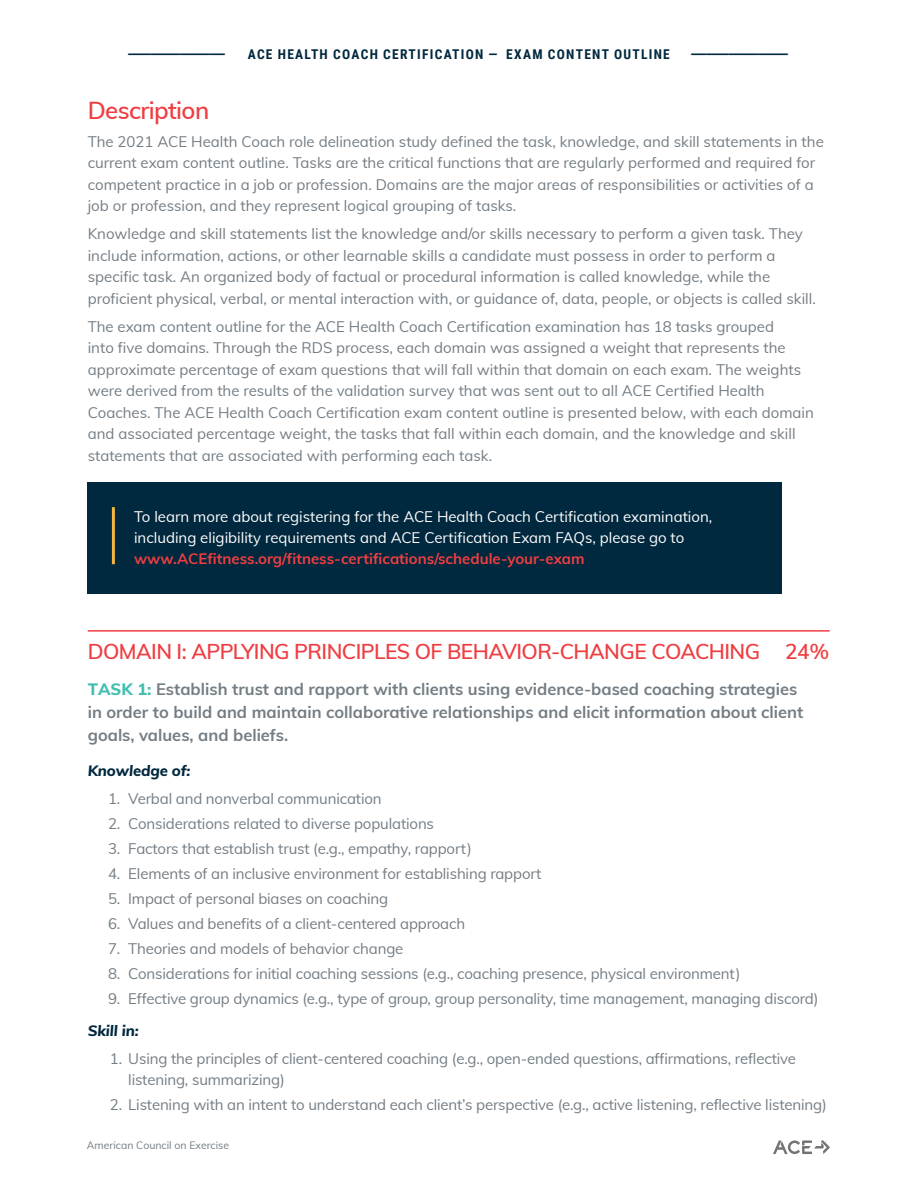
<style>
.page{position:relative;width:918px;height:1188px;background:#fff}
.page>*{position:absolute;margin:0;border:0;box-sizing:border-box;transform-origin:0 0}
.t1{font:600 24px "Muli";letter-spacing:-.025em;color:#ef3e42}
.t2{font:600 21px "Muli";letter-spacing:-.025em;color:#ef3e42}
.t3{font:700 16.5px/23px "Muli";color:#737d84}
.t4{font:15px/21.5px "Muli";color:#737d84}
.t5{font:15px/21px "Muli";color:#fff}
.t6{font:700 15px "Muli";color:#ef3e42}
.t7{font:italic 800 15px "Muli";letter-spacing:-.01em;color:#00283e}
.t8{font:700 13.5px "Roboto Condensed";letter-spacing:.095em;color:#00283e}
.t9{font:10.5px "Muli";color:#737d84}
.s1{font-weight:800;color:#42beb1}
</style>
<div class="page">
<svg style="left:773px;top:1140px;width:57px;height:14px"></svg>
<hr style="left:88px;top:630px;width:742px;height:2px;background:#ef3e42">
<div style="left:88px;top:483px;width:694px;height:111px;background:#00283e"></div>
<hr style="left:112px;top:507px;width:3px;height:57px;background:#f2b643">
<p class="t8" style="left:127px;top:45px;width:100px">—————————————</p>
<p class="t8" style="left:248px;top:45px;width:424px">ACE HEALTH COACH CERTIFICATION — EXAM CONTENT OUTLINE</p>
<p class="t8" style="left:691px;top:45px;width:100px">—————————————</p>
<h1 class="t1" style="left:88px;top:92px;width:123px">Description</h1>
<p class="t4" style="left:88px;top:130px;width:738px">The 2021 ACE Health Coach role delineation study defined the task, knowledge, and skill statements in the current exam content outline. Tasks are the critical functions that are regularly performed and required for competent practice in a job or profession. Domains are the major areas of responsibilities or activities of a job or profession, and they represent logical grouping of tasks.</p>
<p class="t4" style="left:88px;top:223px;width:730px">Knowledge and skill statements list the knowledge and/or skills necessary to perform a given task. They include information, actions, or other learnable skills a candidate must possess in order to perform a specific task. An organized body of factual or procedural information is called knowledge, while the proficient physical, verbal, or mental interaction with, or guidance of, data, people, or objects is called skill.</p>
<p class="t4" style="left:88px;top:315px;width:728px">The exam content outline for the ACE Health Coach Certification examination has 18 tasks grouped<br>into five domains. Through the RDS process, each domain was assigned a weight that represents the approximate percentage of exam questions that will fall within that domain on each exam. The weights were derived from the results of the validation survey that was sent out to all ACE Certified Health Coaches. The ACE Health Coach Certification exam content outline is presented below, with each domain and associated percentage weight, the tasks that fall within each domain, and the knowledge and skill statements that are associated with performing each task.</p>
<p class="t5" style="left:134px;top:506px;width:580px">To learn more about registering for the ACE Health Coach Certification examination, including eligibility requirements and ACE Certification Exam FAQs, please go to</p>
<p class="t6" style="left:134px;top:548px;width:452px">www.ACEfitness.org/fitness-certifications/schedule-your-exam</p>
<h2 class="t2" style="left:88px;top:636px;width:743px">DOMAIN I: APPLYING PRINCIPLES OF BEHAVIOR-CHANGE COACHING 24%</h2>
<p class="t3" style="left:88px;top:677px;width:717px"><span class="s1">TASK 1:</span> Establish trust and rapport with clients using evidence-based coaching strategies in order to build and maintain collaborative relationships and elicit information about client goals, values, and beliefs.</p>
<p class="t7" style="left:88px;top:760px;width:104px">Knowledge of:</p>
<p class="t4" style="left:108px;top:787px;width:275px">1. Verbal and nonverbal communication</p>
<p class="t4" style="left:108px;top:812px;width:328px">2. Considerations related to diverse populations</p>
<p class="t4" style="left:108px;top:837px;width:365px">3. Factors that establish trust (e.g., empathy, rapport)</p>
<p class="t4" style="left:108px;top:862px;width:435px">4. Elements of an inclusive environment for establishing rapport</p>
<p class="t4" style="left:108px;top:887px;width:282px">5. Impact of personal biases on coaching</p>
<p class="t4" style="left:108px;top:912px;width:359px">6. Values and benefits of a client-centered approach</p>
<p class="t4" style="left:108px;top:937px;width:297px">7. Theories and models of behavior change</p>
<p class="t4" style="left:108px;top:962px;width:634px">8. Considerations for initial coaching sessions (e.g., coaching presence, physical environment)</p>
<p class="t4" style="left:108px;top:987px;width:712px">9. Effective group dynamics (e.g., type of group, group personality, time management, managing discord)</p>
<p class="t7" style="left:88px;top:1019px;width:53px">Skill in:</p>
<p class="t4" style="left:128px;top:1047px;width:669px;text-indent:-18px">1. Using the principles of client-centered coaching (e.g., open-ended questions, affirmations, reflective listening, summarizing)</p>
<p class="t4" style="left:110px;top:1093px;width:718px">2. Listening with an intent to understand each client’s perspective (e.g., active listening, reflective listening)</p>
<p class="t9" style="left:87px;top:1137px;width:144px">American Council on Exercise</p>
</div>
